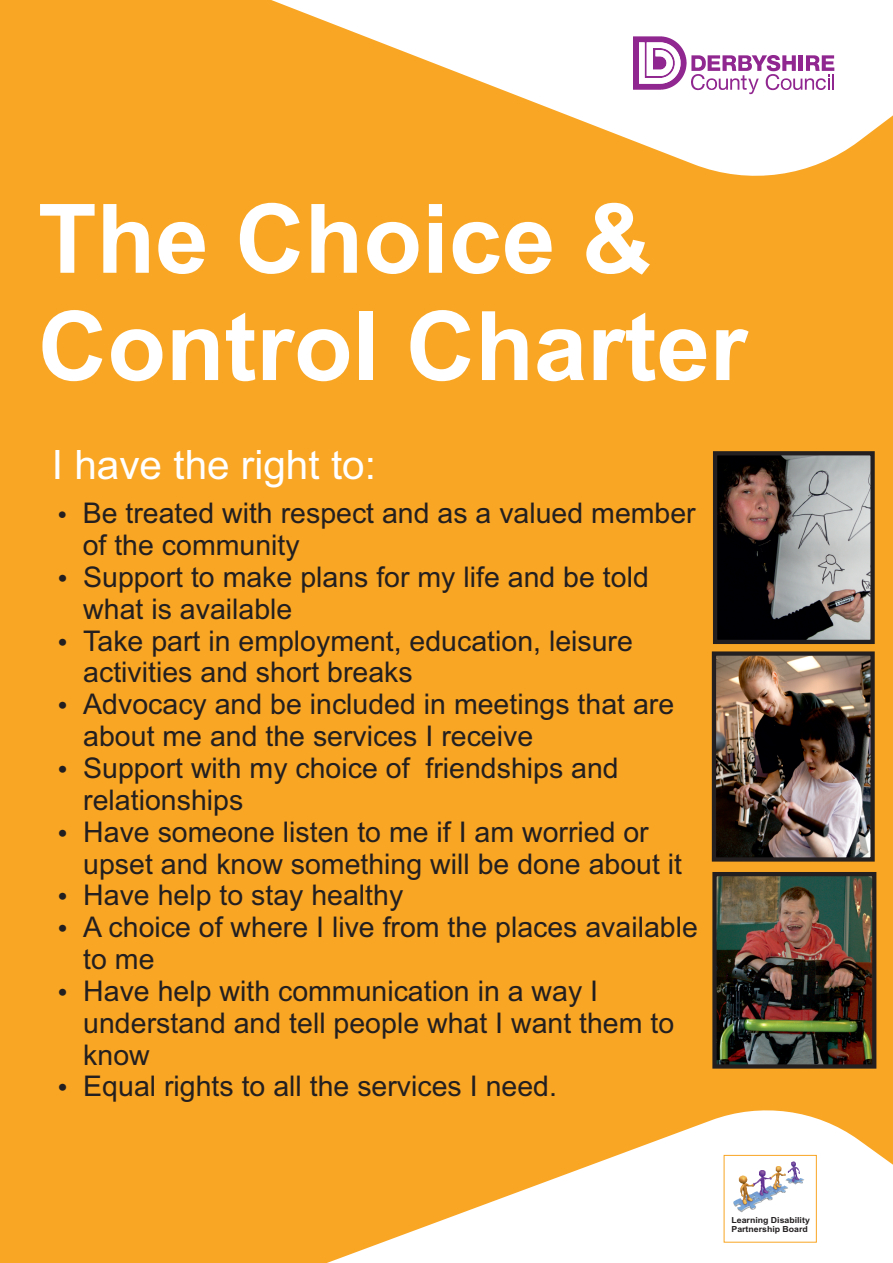
<style>
.page{position:relative;width:893px;height:1263px;background:#f9a624}
.page>*{position:absolute;margin:0;border:0;box-sizing:border-box;transform-origin:0 0}
.t1{font:700 96px/107.2px "Arial";color:#fff}
.t2{font:40.5px "Arial";color:#fff}
.t3{font:28.5px/31.8px "Arial";color:#231f20}
.t4{font:700 8.4px/9.3px "Arial";color:#231f20;scale:1.05 1}
</style>
<div class="page">
<svg style="left:271px;top:0;width:622px;height:176px;fill:#fff"></svg>
<svg style="left:633px;top:36px;width:201px;height:58px;background:#dfc0de"></svg>
<svg style="left:327px;top:1110px;width:566px;height:153px;fill:#fff"></svg>
<img style="left:730px;top:1158px;width:77px;height:58px">
<div style="left:724px;top:1155px;width:93px;height:87px;border:1px solid #f9a624"></div>
<img style="left:718px;top:456px;width:152px;height:183px">
<img style="left:717px;top:656px;width:153px;height:200px">
<img style="left:717px;top:877px;width:154px;height:186px">
<div style="left:713px;top:451px;width:162px;height:193px;border:4px solid #231f20"></div>
<div style="left:712px;top:651px;width:163px;height:210px;border:4px solid #231f20"></div>
<div style="left:712px;top:872px;width:164px;height:196px;border:4px solid #231f20"></div>
<h1 class="t1" style="left:38px;top:194px;width:711px">The Choice &amp;<br>Control Charter</h1>
<h2 class="t2" style="left:52px;top:450px;width:326px">I have the right to:</h2>
<p class="t3" style="left:83px;top:500px;width:617px">Be treated with respect and as a valued member of the community<br>Support to make plans for my life and be told what is available<br>Take part in employment, education, leisure activities and short breaks<br>Advocacy and be included in meetings that are about me and the services I receive<br>Support with my choice of friendships and relationships<br>Have someone listen to me if I am worried or upset and know something will be done about it<br>Have help to stay healthy<br>A choice of where I live from the places available to me<br>Have help with communication in a way I understand and tell people what I want them to know<br>Equal rights to all the services I need.</p>
<p class="t4" style="left:731px;top:1216px;width:76px">Learning Disability<br>Partnership Board</p>
</div>
